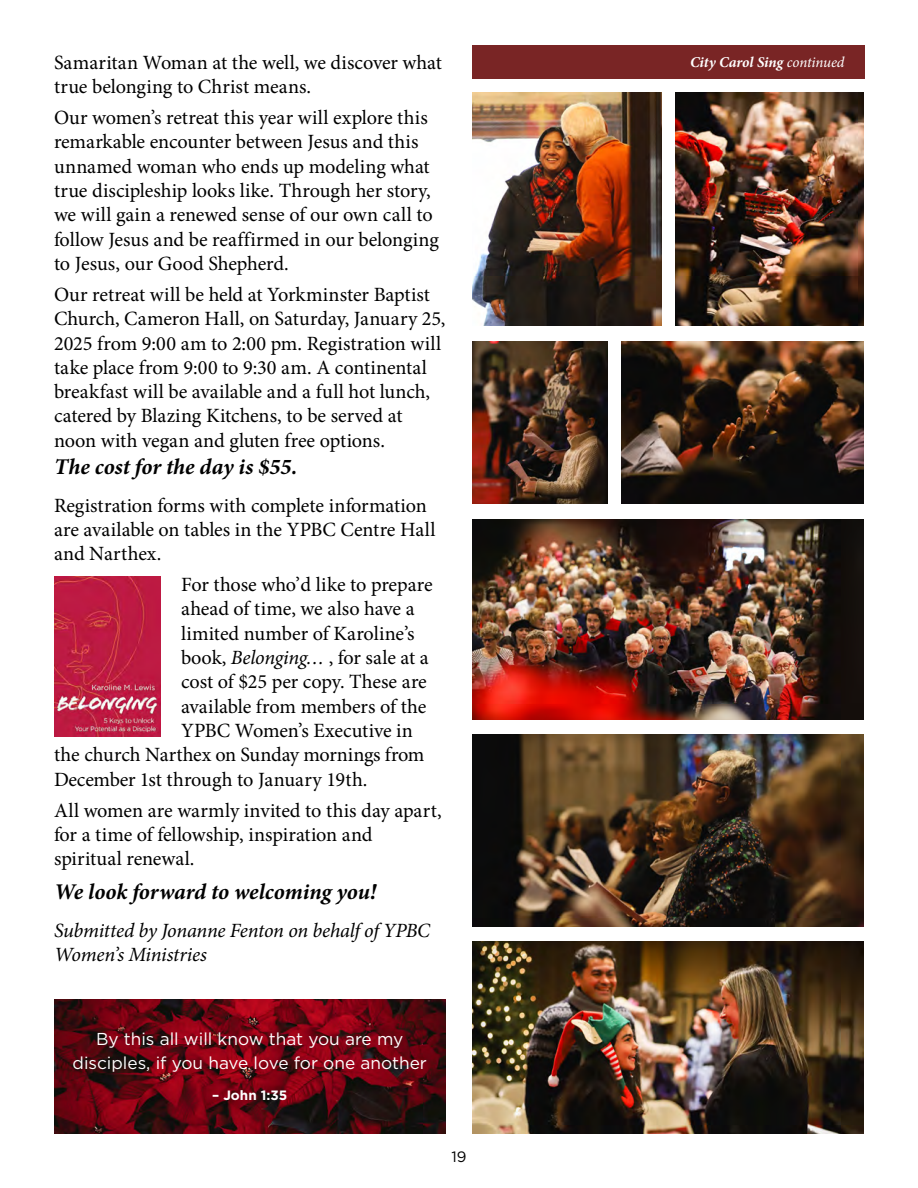
<style>
.page{position:relative;width:918px;height:1188px;background:#fff}
.page>*{position:absolute;margin:0;border:0;box-sizing:border-box;transform-origin:0 0}
.t1{font:italic 700 22.5px "Minion Pro";color:#000}
.t2{font:20.25px/24.3px "Minion Pro";letter-spacing:-.005em;color:#000}
.t3{font:italic 20.25px/24.3px "Minion Pro";letter-spacing:-.015em;color:#000}
.t4{font:17.25px/24px "Gotham";color:#fff;text-align:center}
.t5{font:italic 700 15px "Minion Pro";letter-spacing:-.01em;color:#fff}
.t6{font:15px "Gotham";color:#000}
.t7{font:700 13.5px "Gotham";color:#fff}
.s1{font-style:italic}
.s2{font-weight:400}
</style>
<div class="page">
<img style="left:54px;top:577px;width:107px;height:160px">
<img style="left:54px;top:999px;width:392px;height:135px">
<img style="left:675px;top:93px;width:189px;height:233px">
<img style="left:472px;top:93px;width:190px;height:233px">
<img style="left:472px;top:520px;width:392px;height:200px">
<img style="left:472px;top:342px;width:136px;height:162px">
<img style="left:621px;top:342px;width:243px;height:162px">
<img style="left:472px;top:735px;width:392px;height:192px">
<img style="left:472px;top:942px;width:392px;height:192px">
<div style="left:472px;top:45px;width:393px;height:34px;background:#792525"></div>
<p class="t2" style="left:54px;top:50px;width:389px">Samaritan Woman at the well, we discover what true belonging to Christ means.</p>
<p class="t2" style="left:54px;top:106px;width:386px">Our women’s retreat this year will explore this remarkable encounter between Jesus and this unnamed woman who ends up modeling what true discipleship looks like. Through her story, we will gain a renewed sense of our own call to follow Jesus and be reaffirmed in our belonging to Jesus, our Good Shepherd.</p>
<p class="t2" style="left:54px;top:282px;width:393px">Our retreat will be held at Yorkminster Baptist Church, Cameron Hall, on Saturday, January 25, 2025 from 9:00 am to 2:00 pm. Registration will take place from 9:00 to 9:30 am. A continental breakfast will be available and a full hot lunch, catered by Blazing Kitchens, to be served at noon with vegan and gluten free options.</p>
<p class="t1" style="left:54px;top:451px;width:245px">The cost for the day is $55.</p>
<p class="t2" style="left:54px;top:493px;width:383px">Registration forms with complete information are available on tables in the YPBC Centre Hall and Narthex.</p>
<p class="t2" style="left:181px;top:573px;width:253px">For those who’d like to prepare</p>
<p class="t2" style="left:181px;top:597px;width:235px">ahead of time, we also have a</p>
<p class="t2" style="left:181px;top:621px;width:235px">limited number of Karoline’s</p>
<p class="t2" style="left:181px;top:646px;width:249px">book, <span class="s1">Belonging…</span> , for sale at a</p>
<p class="t2" style="left:181px;top:670px;width:247px">cost of $25 per copy. These are</p>
<p class="t2" style="left:181px;top:694px;width:247px">available from members of the</p>
<p class="t2" style="left:181px;top:718px;width:234px">YPBC Women’s Executive in</p>
<p class="t2" style="left:54px;top:743px;width:372px">the church Narthex on Sunday mornings from</p>
<p class="t2" style="left:54px;top:767px;width:315px">December 1st through to January 19th.</p>
<p class="t2" style="left:54px;top:798px;width:389px">All women are warmly invited to this day apart, for a time of fellowship, inspiration and spiritual renewal.</p>
<p class="t1" style="left:54px;top:876px;width:324px">We look forward to welcoming you!</p>
<p class="t3" style="left:54px;top:918px;width:378px">Submitted by Jonanne Fenton on behalf of YPBC<br>Women’s Ministries</p>
<p class="t4" style="left:73px;top:1027px;width:356px">By this all will know that you are my disciples, if you have love for one another</p>
<p class="t7" style="left:212px;top:1086px;width:77px">– John 1:35</p>
<p class="t6" style="left:451px;top:1147px;width:17px">19</p>
<p class="t5" style="left:690px;top:52px;width:156px">City Carol Sing <span class="s2">continued</span></p>
</div>
